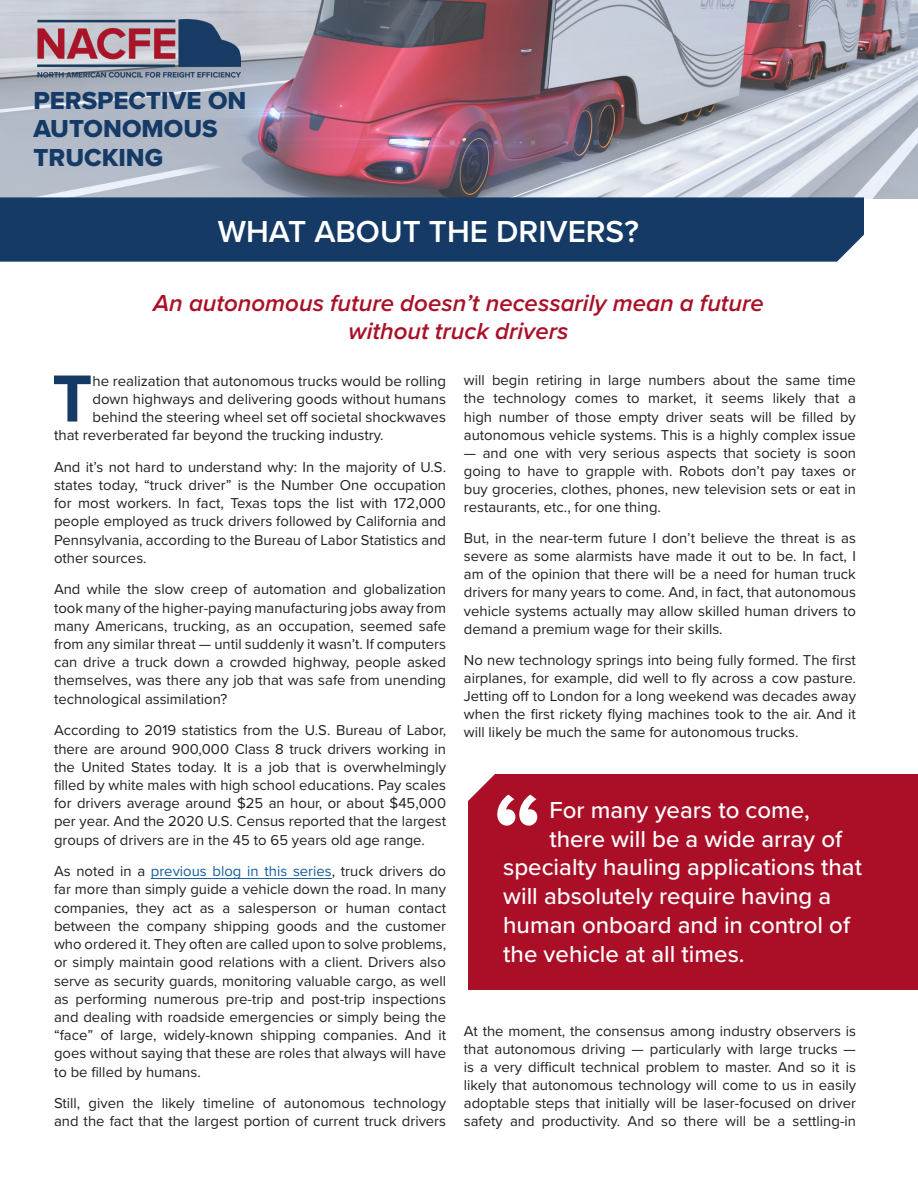
<style>
.page{position:relative;width:918px;height:1188px;background:#fff}
.page>*{position:absolute;margin:0;border:0;box-sizing:border-box;transform-origin:0 0}
.Bold_Text{font:700 108px "Proxima Nova";color:#fff}
.Drop_Cap_Graph{font:700 69px "Proxima Nova";color:#143a65}
.Headline{font:600 31.5px "Proxima Nova";color:#fff}
.t1{font:25.5px/28.5px "Proxima Nova Extrabld";color:#143a65}
.Body_Text{font:500 24px "Proxima Nova";color:#fff}
.Body_Text-2{font:italic 600 24px/28.5px "Proxima Nova";color:#ab0f28;text-align:center}
.Drop_Cap_Graph-2{font:15px "Proxima Nova";color:#231f20}
.Body_Text-3{font:14.85px/18.1px "Proxima Nova";color:#231f20;text-align:justify}
.s1{color:#175d9e}
</style>
<div class="page">
<img style="left:0;top:0;width:918px;height:199px">
<img style="left:37px;top:19px;width:203px;height:61px">
<div style="left:0;top:197px;width:864px;height:65px;background:#143a65"></div>
<div style="left:468px;top:774px;width:450px;height:216px;background:#ab0f28"></div>
<hr style="left:151px;top:878px;width:181px;height:1px;background:#175d9e">
<h3 class="t1" style="left:33px;top:86px;width:214px">PERSPECTIVE ON<br>AUTONOMOUS<br>TRUCKING</h3>
<p class="Headline" style="left:218px;top:208px;width:423px">WHAT ABOUT THE DRIVERS?</p>
<p class="Body_Text-2" style="left:153px;top:288px;width:612px">An autonomous future doesn’t necessarily mean a future without truck drivers</p>
<p class="Drop_Cap_Graph" style="left:52px;top:347px;width:42px">T</p>
<p class="Drop_Cap_Graph-2" style="left:92px;top:369px;width:355px">he realization that autonomous trucks would be rolling</p>
<p class="Drop_Cap_Graph-2" style="left:92px;top:387px;width:355px">down highways and delivering goods without humans</p>
<p class="Drop_Cap_Graph-2" style="left:92px;top:405px;width:355px">behind the steering wheel set off societal shockwaves</p>
<p class="Drop_Cap_Graph-2" style="left:54px;top:424px;width:331px">that reverberated far beyond the trucking industry.</p>
<p class="Body_Text-3" style="left:54px;top:457px;width:394px">And it’s not hard to understand why: In the majority of U.S. states today, “truck driver” is the Number One occupation for most workers. In fact, Texas tops the list with 172,000 people employed as truck drivers followed by California and Pennsylvania, according to the Bureau of Labor Statistics and other sources.</p>
<p class="Body_Text-3" style="left:54px;top:580px;width:394px">And while the slow creep of automation and globalization took many of the higher-paying manufacturing jobs away from many Americans, trucking, as an occupation, seemed safe from any similar threat — until suddenly it wasn’t. If computers can drive a truck down a crowded highway, people asked themselves, was there any job that was safe from unending technological assimilation?</p>
<p class="Body_Text-3" style="left:54px;top:721px;width:394px">According to 2019 statistics from the U.S. Bureau of Labor, there are around 900,000 Class 8 truck drivers working in the United States today. It is a job that is overwhelmingly filled by white males with high school educations. Pay scales for drivers average around $25 an hour, or about $45,000 per year. And the 2020 U.S. Census reported that the largest groups of drivers are in the 45 to 65 years old age range.</p>
<p class="Body_Text-3" style="left:54px;top:862px;width:394px">As noted in a <span class="s1">previous blog in this series</span>, truck drivers do far more than simply guide a vehicle down the road. In many companies, they act as a salesperson or human contact between the company shipping goods and the customer who ordered it. They often are called upon to solve problems, or simply maintain good relations with a client. Drivers also serve as security guards, monitoring valuable cargo, as well as performing numerous pre-trip and post-trip inspections and dealing with roadside emergencies or simply being the “face” of large, widely-known shipping companies. And it goes without saying that these are roles that always will have to be filled by humans.</p>
<p class="Body_Text-3" style="left:54px;top:1094px;width:394px">Still, given the likely timeline of autonomous technology and the fact that the largest portion of current truck drivers</p>
<p class="Body_Text-3" style="left:464px;top:371px;width:394px">will begin retiring in large numbers about the same time the technology comes to market, it seems likely that a high number of those empty driver seats will be filled by autonomous vehicle systems. This is a highly complex issue</p>
<p class="Body_Text-3" style="left:464px;top:443px;width:394px">— and one with very serious aspects that society is soon going to have to grapple with. Robots don’t pay taxes or buy groceries, clothes, phones, new television sets or eat in restaurants, etc., for one thing.</p>
<p class="Body_Text-3" style="left:464px;top:529px;width:394px">But, in the near-term future I don’t believe the threat is as severe as some alarmists have made it out to be. In fact, I am of the opinion that there will be a need for human truck drivers for many years to come. And, in fact, that autonomous vehicle systems actually may allow skilled human drivers to demand a premium wage for their skills.</p>
<p class="Body_Text-3" style="left:464px;top:650px;width:394px">No new technology springs into being fully formed. The first airplanes, for example, did well to fly across a cow pasture.<br>Jetting off to London for a long weekend was decades away when the first rickety flying machines took to the air. And it will likely be much the same for autonomous trucks.</p>
<p class="Bold_Text" style="left:493px;top:751px;width:51px">“</p>
<p class="Body_Text" style="left:549px;top:792px;width:262px">For many years to come,</p>
<p class="Body_Text" style="left:549px;top:821px;width:294px">there will be a wide array of</p>
<p class="Body_Text" style="left:503px;top:849px;width:360px">specialty hauling applications that</p>
<p class="Body_Text" style="left:503px;top:878px;width:330px">will absolutely require having a</p>
<p class="Body_Text" style="left:503px;top:907px;width:348px">human onboard and in control of</p>
<p class="Body_Text" style="left:503px;top:936px;width:243px">the vehicle at all times.</p>
<p class="Body_Text-3" style="left:464px;top:1022px;width:394px">At the moment, the consensus among industry observers is that autonomous driving — particularly with large trucks — is a very difficult technical problem to master. And so it is likely that autonomous technology will come to us in easily adoptable steps that initially will be laser-focused on driver safety and productivity. And so there will be a settling-in</p>
</div>
